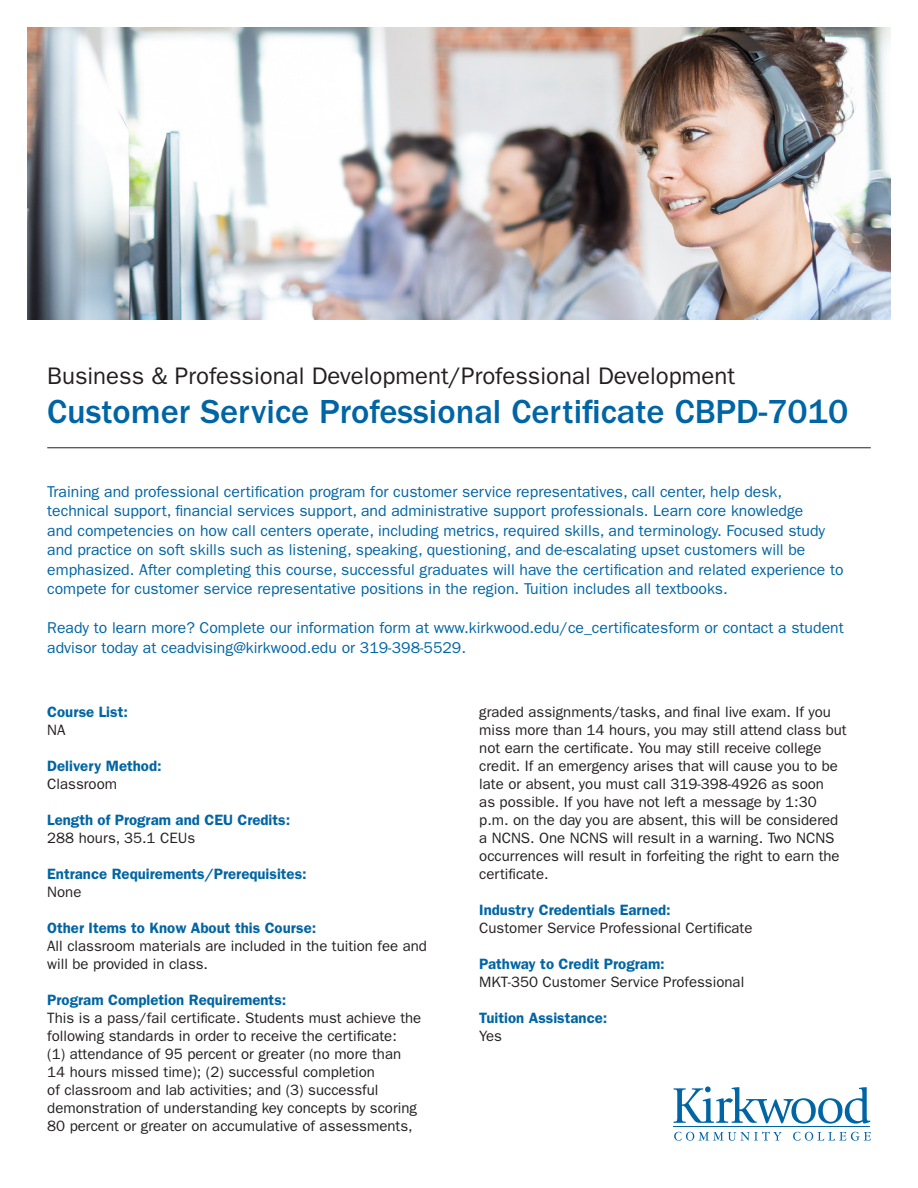
<style>
.page{position:relative;width:918px;height:1188px;background:#fff}
.page>*{position:absolute;margin:0;border:0;box-sizing:border-box;transform-origin:0 0}
.t1{font:500 34.5px "ITC Franklin Gothic Std";color:#0065a4}
.t2{font:24px "ITC Franklin Gothic Std";color:#231f20}
.t3{font:15.75px/19.5px "ITC Franklin Gothic Std";color:#0065a4}
.t4{font:15px/18px "ITC Franklin Gothic Std";color:#231f20}
.t5{font:600 15px "ITC Franklin Gothic Std";color:#0065a4}
</style>
<div class="page">
<img style="left:27px;top:27px;width:864px;height:293px">
<hr style="left:674px;top:1127px;width:196px;height:1px;background:#0065a4">
<svg style="left:674px;top:1086px;width:196px;height:38px"></svg>
<svg style="left:674px;top:1131px;width:108px;height:10px"></svg>
<svg style="left:793px;top:1132px;width:78px;height:9px"></svg>
<hr style="left:47px;top:447px;width:824px;height:1px;background:#231f20">
<p class="t2" style="left:47px;top:362px;width:689px">Business &amp; Professional Development/Professional Development</p>
<p class="t1" style="left:47px;top:392px;width:803px">Customer Service Professional Certificate CBPD-7010</p>
<p class="t3" style="left:47px;top:482px;width:798px">Training and professional certification program for customer service representatives, call center, help desk, technical support, financial services support, and administrative support professionals. Learn core knowledge<br>and competencies on how call centers operate, including metrics, required skills, and terminology. Focused study and practice on soft skills such as listening, speaking, questioning, and de-escalating upset customers will be emphasized. After completing this course, successful graduates will have the certification and related experience to compete for customer service representative positions in the region. Tuition includes all textbooks.</p>
<p class="t3" style="left:47px;top:618px;width:798px">Ready to learn more? Complete our information form at www.kirkwood.edu/ce_certificatesform or contact a student advisor today at ceadvising@kirkwood.edu or 319-398-5529.</p>
<p class="t5" style="left:47px;top:703px;width:82px">Course List:</p>
<p class="t4" style="left:47px;top:721px;width:20px">NA</p>
<p class="t5" style="left:47px;top:757px;width:116px">Delivery Method:</p>
<p class="t4" style="left:47px;top:775px;width:71px">Classroom</p>
<p class="t5" style="left:47px;top:811px;width:244px">Length of Program and CEU Credits:</p>
<p class="t4" style="left:47px;top:829px;width:149px">288 hours, 35.1 CEUs</p>
<p class="t5" style="left:47px;top:865px;width:261px">Entrance Requirements/Prerequisites:</p>
<p class="t4" style="left:47px;top:883px;width:36px">None</p>
<p class="t5" style="left:47px;top:919px;width:271px">Other Items to Know About this Course:</p>
<p class="t4" style="left:47px;top:937px;width:381px">All classroom materials are included in the tuition fee and will be provided in class.</p>
<p class="t5" style="left:47px;top:991px;width:241px">Program Completion Requirements:</p>
<p class="t4" style="left:47px;top:1009px;width:376px">This is a pass/fail certificate. Students must achieve the following standards in order to receive the certificate:<br>(1) attendance of 95 percent or greater (no more than 14 hours missed time); (2) successful completion<br>of classroom and lab activities; and (3) successful demonstration of understanding key concepts by scoring 80 percent or greater on accumulative of assessments,</p>
<p class="t4" style="left:479px;top:703px;width:369px">graded assignments/tasks, and final live exam. If you miss more than 14 hours, you may still attend class but not earn the certificate. You may still receive college credit. If an emergency arises that will cause you to be late or absent, you must call 319-398-4926 as soon<br>as possible. If you have not left a message by 1:30 p.m. on the day you are absent, this will be considered a NCNS. One NCNS will result in a warning. Two NCNS occurrences will result in forfeiting the right to earn the certificate.</p>
<p class="t5" style="left:479px;top:901px;width:193px">Industry Credentials Earned:</p>
<p class="t4" style="left:479px;top:919px;width:275px">Customer Service Professional Certificate</p>
<p class="t5" style="left:479px;top:955px;width:187px">Pathway to Credit Program:</p>
<p class="t4" style="left:479px;top:973px;width:267px">MKT-350 Customer Service Professional</p>
<p class="t5" style="left:479px;top:1009px;width:130px">Tuition Assistance:</p>
<p class="t4" style="left:479px;top:1027px;width:24px">Yes</p>
</div>
